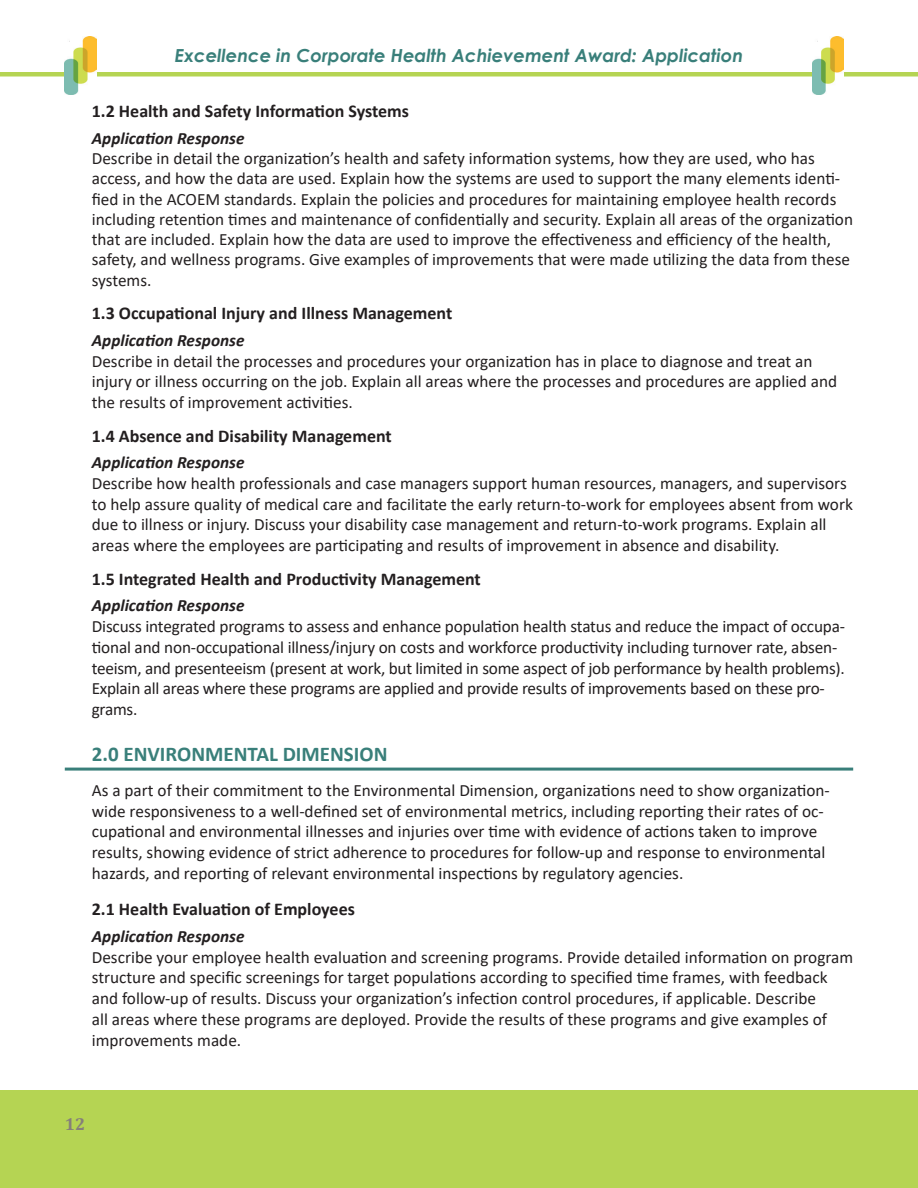
<style>
.page{position:relative;width:918px;height:1188px;background:#fff}
.page>*{position:absolute;margin:0;border:0;box-sizing:border-box;transform-origin:0 0}
.t1{font:700 21px "Calibri";color:#397f7a}
.t2{font:700 18px "Calibri";color:#231f20}
.t3{font:italic 700 18px "Century Gothic";color:#397f7a}
.t4{font:17.25px/20.7px "Calibri";color:#231f20}
.t5{font:italic 700 17.25px "Calibri";color:#231f20}
.t6{font:700 17.25px "Cambria";color:#857f7a}
</style>
<div class="page">
<hr style="left:0;top:72px;width:918px;height:4px;background:#b5d453">
<div style="left:0;top:1091px;width:918px;height:97px;background:#b5d453"></div>
<hr style="left:65px;top:768px;width:788px;height:3px;background:#397f7a">
<img style="left:65px;top:36px;width:31px;height:59px">
<img style="left:812px;top:36px;width:31px;height:59px">
<p class="t3" style="left:175px;top:42px;width:570px">Excellence in Corporate Health Achievement Award: Application</p>
<p class="t2" style="left:92px;top:98px;width:319px">1.2 Health and Safety Information Systems</p>
<p class="t5" style="left:92px;top:126px;width:154px">Application Response</p>
<p class="t4" style="left:92px;top:148px;width:763px;line-height:20.2px">Describe in detail the organization’s health and safety information systems, how they are used, who has access, and how the data are used. Explain how the systems are used to support the many elements identi&shy;fied in the ACOEM standards. Explain the policies and procedures for maintaining employee health records including retention times and maintenance of confidentially and security. Explain all areas of the organization that are included. Explain how the data are used to improve the effectiveness and efficiency of the health, safety, and wellness programs. Give examples of improvements that were made utilizing the data from these systems.</p>
<p class="t2" style="left:92px;top:301px;width:362px">1.3 Occupational Injury and Illness Management</p>
<p class="t5" style="left:92px;top:328px;width:154px">Application Response</p>
<p class="t4" style="left:92px;top:350px;width:747px">Describe in detail the processes and procedures your organization has in place to diagnose and treat an injury or illness occurring on the job. Explain all areas where the processes and procedures are applied and the results of improvement activities.</p>
<p class="t2" style="left:92px;top:423px;width:302px">1.4 Absence and Disability Management</p>
<p class="t5" style="left:92px;top:450px;width:154px">Application Response</p>
<p class="t4" style="left:92px;top:473px;width:763px">Describe how health professionals and case managers support human resources, managers, and supervisors to help assure quality of medical care and facilitate the early return-to-work for employees absent from work due to illness or injury. Discuss your disability case management and return-to-work programs. Explain all areas where the employees are participating and results of improvement in absence and disability.</p>
<p class="t2" style="left:92px;top:566px;width:391px">1.5 Integrated Health and Productivity Management</p>
<p class="t5" style="left:92px;top:594px;width:154px">Application Response</p>
<p class="t4" style="left:92px;top:616px;width:755px">Discuss integrated programs to assess and enhance population health status and reduce the impact of occupa&shy;tional and non-occupational illness/injury on costs and workforce productivity including turnover rate, absen&shy;teeism, and presenteeism (present at work, but limited in some aspect of job performance by health problems).<br>Explain all areas where these programs are applied and provide results of improvements based on these pro&shy;grams.</p>
<p class="t1" style="left:92px;top:739px;width:297px">2.0 ENVIRONMENTAL DIMENSION</p>
<p class="t4" style="left:92px;top:779px;width:740px">As a part of their commitment to the Environmental Dimension, organizations need to show organization&shy;wide responsiveness to a well-defined set of environmental metrics, including reporting their rates of oc&shy;cupational and environmental illnesses and injuries over time with evidence of actions taken to improve results, showing evidence of strict adherence to procedures for follow-up and response to environmental hazards, and reporting of relevant environmental inspections by regulatory agencies.</p>
<p class="t2" style="left:92px;top:897px;width:265px">2.1 Health Evaluation of Employees</p>
<p class="t5" style="left:92px;top:924px;width:154px">Application Response</p>
<p class="t4" style="left:92px;top:946px;width:763px">Describe your employee health evaluation and screening programs. Provide detailed information on program structure and specific screenings for target populations according to specified time frames, with feedback and follow-up of results. Discuss your organization’s infection control procedures, if applicable. Describe<br>all areas where these programs are deployed. Provide the results of these programs and give examples of improvements made.</p>
<p class="t6" style="left:65px;top:1112px;width:22px">12</p>
</div>
